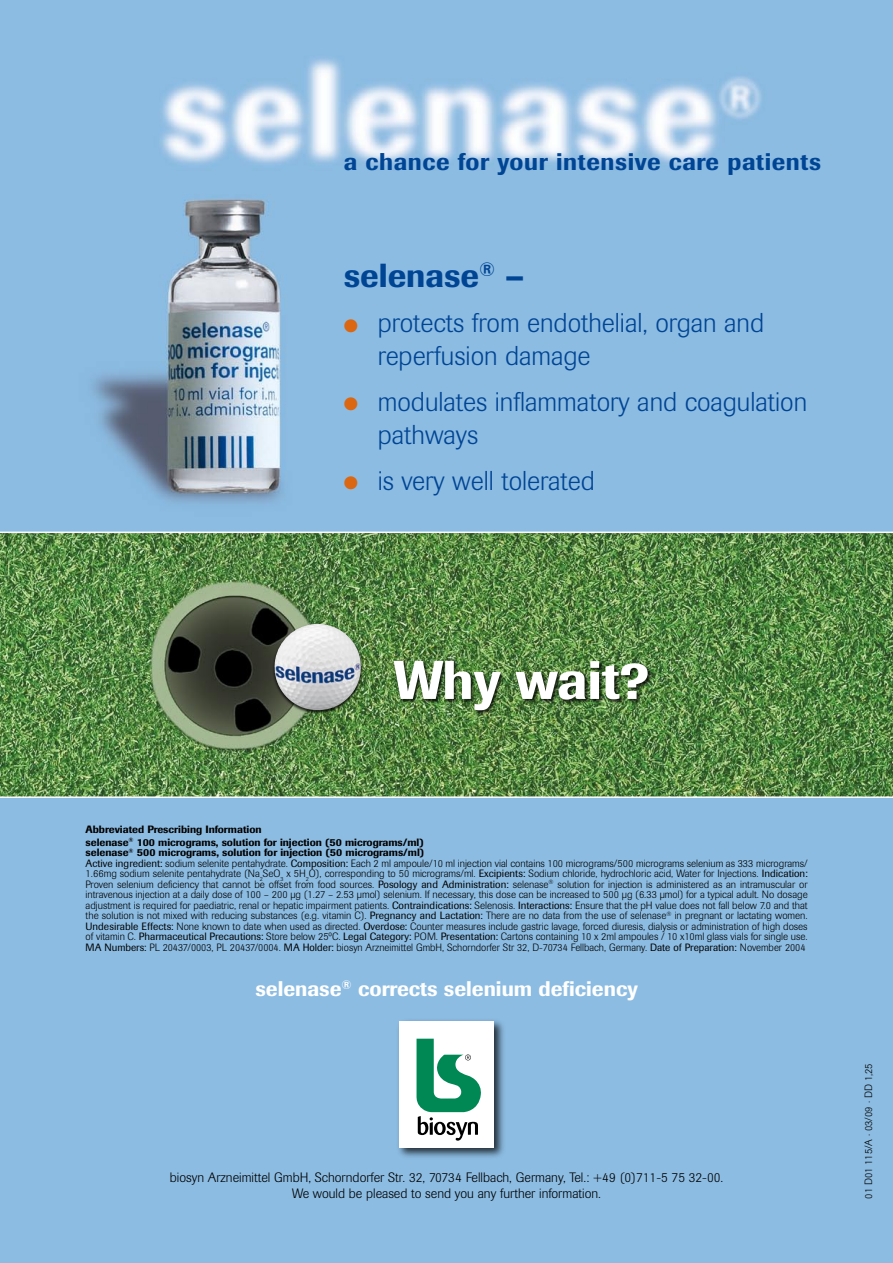
<style>
.page{position:relative;width:893px;height:1263px;background:#fff}
.page>*{position:absolute;margin:0;border:0;box-sizing:border-box;transform-origin:0 0}
.t1{font:500 54px "Imago";color:#fff}
.t2{font:500 33px "Imago";color:#004494}
.t3{font:300 27px/33px "Imago";color:#004494}
.t4{font:500 24px "Imago";letter-spacing:.025em;color:#004494}
.t5{font:500 21px "Imago";color:#fff}
.t6{font:300 13.5px/16.2px "Imago";color:#000;text-align:center}
.t7{font:300 10.5px/10.5px "Imago";color:#000}
.t8{font:500 10.5px/12.6px "Imago";color:#000}
.s1{color:#db6712}
.s2{font-weight:500}
.s3{font-weight:400}
</style>
<div class="page">
<img style="left:0;top:0;width:893px;height:1263px">
<div style="left:396px;top:1018px;width:110px;height:142px;background:#000;opacity:.75"></div>
<div style="left:399px;top:1021px;width:95px;height:127px;background:#fff"></div>
<svg style="left:416px;top:1039px;width:65px;height:102px"></svg>
<img style="left:0;top:533px;width:893px;height:263px">
<div style="left:393px;top:660px;width:261px;height:55px;background:#000;opacity:.75"></div>
<div style="left:271px;top:623px;width:93px;height:93px;background:#000;opacity:.8"></div>
<img style="left:328px;top:625px;width:33px;height:57px">
<hr style="left:0;top:531px;width:893px;height:2px;background:#fff">
<hr style="left:0;top:796px;width:893px;height:2px;background:#fff">
<h3 class="t4" style="left:344px;top:147px;width:479px">a chance for your intensive care patients</h3>
<h2 class="t2" style="left:344px;top:255px;width:182px">selenase<sup>®</sup> –</h2>
<h3 class="t3" style="left:378px;top:307px;width:388px;text-indent:-34px"><span class="s1">●</span> protects from endothelial, organ and reperfusion damage</h3>
<h3 class="t3" style="left:378px;top:386px;width:431px;text-indent:-34px"><span class="s1">●</span> modulates inflammatory and coagulation pathways</h3>
<h3 class="t3" style="left:344px;top:465px;width:252px"><span class="s1">●</span> is very well tolerated</h3>
<h1 class="t1" style="left:394px;top:647px;width:257px">Why wait?</h1>
<p class="t8" style="left:86px;top:823px;width:340px">Abbreviated Prescribing Information<br>selenase<sup>®</sup> 100 micrograms, solution for injection (50 micrograms/ml)</p>
<p class="t7" style="left:86px;top:848px;width:724px"><span class="s2">selenase</span><sup>®</sup> <span class="s2">500 micrograms, solution for injection (50 micrograms/ml)<br></span><span class="s3">Active ingredient:</span> sodium selenite pentahydrate. <span class="s3">Composition:</span> Each 2 ml ampoule/10 ml injection vial contains 100 micrograms/500 micrograms selenium as 333 micrograms/ 1.66mg sodium selenite pentahydrate (Na<sub>2</sub>SeO<sub>3</sub> x 5H<sub>2</sub>O), corresponding to 50 micrograms/ml. <span class="s3">Excipients:</span> Sodium chloride, hydrochloric acid, Water for Injections. <span class="s3">Indication:<br></span>Proven selenium deficiency that cannot be offset from food sources. <span class="s3">Posology and Administration:</span> selenase<sup>®</sup> solution for injection is administered as an intramuscular or intravenous injection at a daily dose of 100 – 200 µg (1.27 – 2.53 µmol) selenium. If necessary, this dose can be increased to 500 µg (6.33 µmol) for a typical adult. No dosage adjustment is required for paediatric, renal or hepatic impairment patients. <span class="s3">Contraindications:</span> Selenosis. <span class="s3">Interactions:</span> Ensure that the pH value does not fall below 7.0 and that the solution is not mixed with reducing substances (e.g. vitamin C). <span class="s3">Pregnancy and Lactation:</span> There are no data from the use of selenase<sup>®</sup> in pregnant or lactating women.<br><span class="s3">Undesirable Effects:</span> None known to date when used as directed. <span class="s3">Overdose:</span> Counter measures include gastric lavage, forced diuresis, dialysis or administration of high doses of vitamin C. <span class="s3">Pharmaceutical Precautions:</span> Store below 25ºC. <span class="s3">Legal Category:</span> POM. <span class="s3">Presentation:</span> Cartons containing 10 x 2ml ampoules / 10 x10ml glass vials for single use.<br><span class="s3">MA Numbers:</span> PL 20437/0003, PL 20437/0004. <span class="s3">MA Holder:</span> biosyn Arzneimittel GmbH, Schorndorfer Str 32, D-70734 Fellbach, Germany. <span class="s3">Date of Preparation:</span> November 2004</p>
<h3 class="t5" style="left:255px;top:976px;width:384px">selenase<sup>®</sup> corrects selenium deficiency</h3>
<p class="t6" style="left:170px;top:1169px;width:555px">biosyn Arzneimittel GmbH, Schorndorfer Str. 32, 70734 Fellbach, Germany, Tel.: +49 (0)711-5 75 32-00.<br>We would be pleased to send you any further information.</p>
<p class="t7" style="left:863px;top:1198px;width:137px;rotate:-90deg">01 D01 115/A · 03/09 · DD 1,25</p>
</div>
